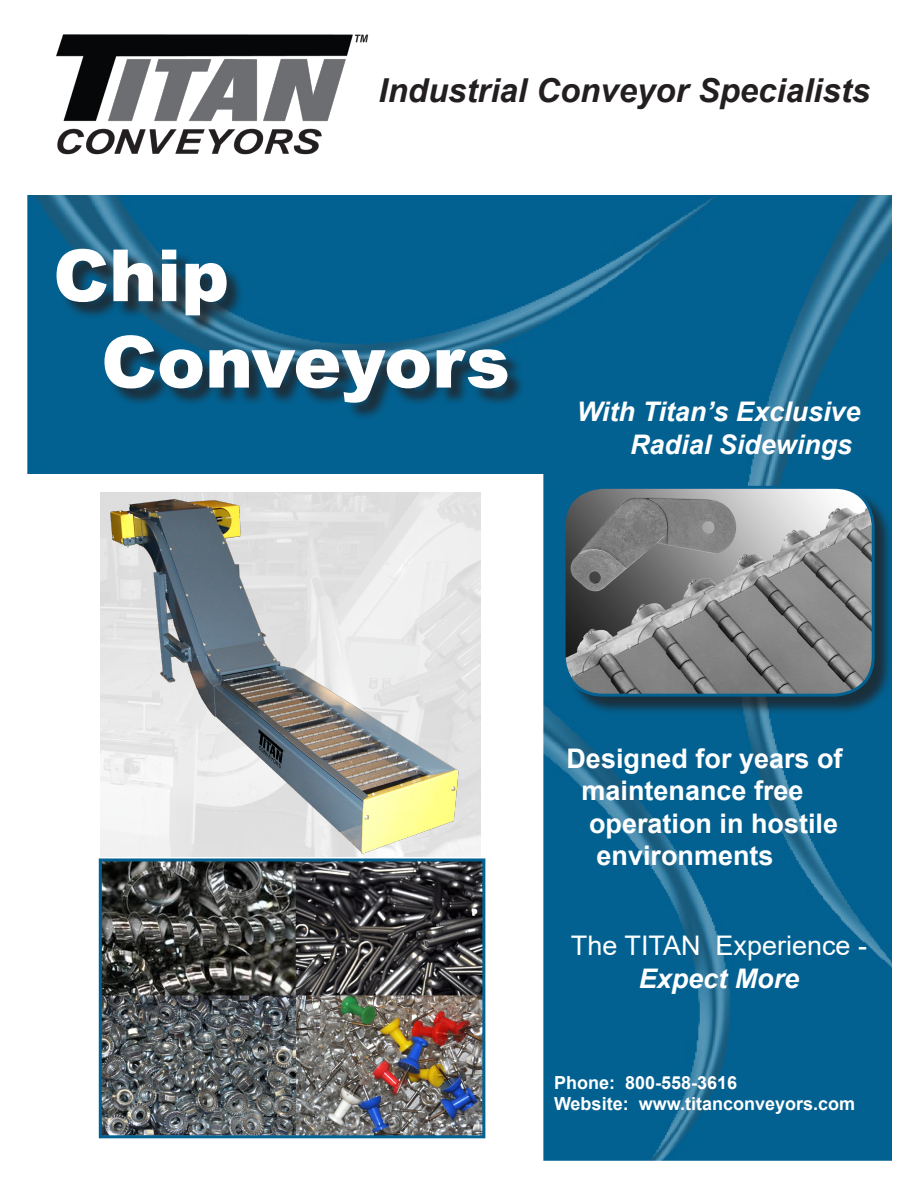
<style>
.page{position:relative;width:918px;height:1188px;background:#fff}
.page>*{position:absolute;margin:0;border:0;box-sizing:border-box;transform-origin:0 0}
.t1{font:900 72px "Arial";color:#fff}
.t2{font:italic 700 33px "Arial";color:#231f20}
.t3{font:700 27px "Arial";color:#fff}
.t4{font:italic 700 27px "Arial";color:#fff}
.t5{font:27px/32.4px "Arial";color:#fff;text-align:center}
.t6{font:700 18px "Arial";color:#fff}
.s1{font-weight:700;font-style:italic}
</style>
<div class="page">
<img style="left:28px;top:196px;width:864px;height:965px">
<div style="left:59px;top:251px;width:648px;height:234px;background:#231f20;opacity:.75"></div>
<img style="left:103px;top:862px;width:378px;height:272px">
<div style="left:99px;top:858px;width:386px;height:280px;border:3px solid #026191"></div>
<img style="left:107px;top:484px;width:377px;height:375px">
<div style="left:565px;top:488px;width:335px;height:233px;background:#231f20;opacity:.75"></div>
<img style="left:564px;top:487px;width:309px;height:208px">
<div style="left:563px;top:486px;width:312px;height:211px;border:3px solid #026191;border-radius:39px"></div>
<img style="left:56px;top:34px;width:312px;height:121px">
<p class="t2" style="left:379px;top:69px;width:493px">Industrial Conveyor Specialists</p>
<p class="t1" style="left:53px;top:223px;width:178px">Chip</p>
<p class="t1" style="left:101px;top:310px;width:410px">Conveyors</p>
<p class="t4" style="left:577px;top:394px;width:285px">With Titan’s Exclusive</p>
<p class="t4" style="left:630px;top:426px;width:224px">Radial Sidewings</p>
<p class="t3" style="left:567px;top:739px;width:278px">Designed for years of</p>
<p class="t3" style="left:582px;top:772px;width:224px">maintenance free</p>
<p class="t3" style="left:589px;top:804px;width:251px">operation in hostile</p>
<p class="t3" style="left:597px;top:837px;width:179px">environments</p>
<p class="t5" style="left:571px;top:929px;width:298px">The TITAN Experience -<br><span class="s1">Expect More</span></p>
<p class="t6" style="left:554px;top:1070px;width:185px">Phone: 800-558-3616</p>
<p class="t6" style="left:554px;top:1091px;width:303px">Website: www.titanconveyors.com</p>
</div>
